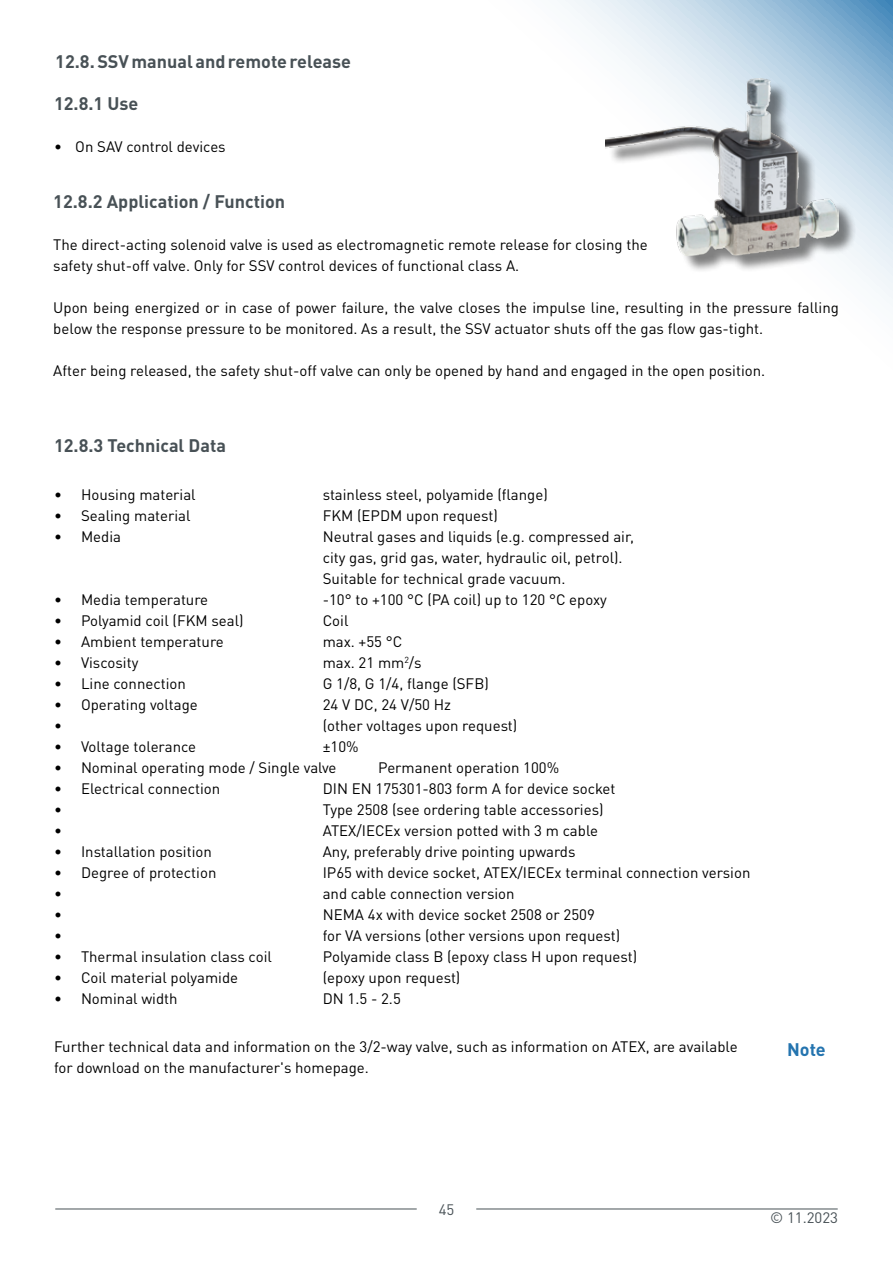
<style>
.page{position:relative;width:893px;height:1263px;background:#fff}
.page>*{position:absolute;margin:0;border:0;box-sizing:border-box;transform-origin:0 0}
.t1{font:700 18px "DIN Pro";color:#485156}
.t2{font:700 18px "DIN Pro";color:#2474af}
.t3{font:15px/21px "DIN Pro";color:#000}
.t4{font:15px "DIN Pro";color:#485156}
</style>
<div class="page">
<hr style="left:55px;top:1209px;width:362px;height:1px;background:#485156">
<hr style="left:476px;top:1209px;width:362px;height:1px;background:#485156">
<svg style="left:565px;top:0;width:328px;height:299px"></svg>
<div style="left:608px;top:82px;width:249px;height:192px;background:#000;opacity:.5"></div>
<img style="left:606px;top:79px;width:233px;height:177px">
<p class="t1" style="left:55px;top:46px;width:297px">12.8. SSV manual and remote release</p>
<p class="t1" style="left:54px;top:88px;width:86px">12.8.1 Use</p>
<p class="t3" style="left:54px;top:134px;width:173px">• On SAV control devices</p>
<p class="t1" style="left:53px;top:186px;width:233px">12.8.2 Application / Function</p>
<p class="t3" style="left:53px;top:232px;width:596px">The direct-acting solenoid valve is used as electromagnetic remote release for closing the safety shut-off valve. Only for SSV control devices of functional class A.</p>
<p class="t3" style="left:53px;top:295px;width:787px">Upon being energized or in case of power failure, the valve closes the impulse line, resulting in the pressure falling below the response pressure to be monitored. As a result, the SSV actuator shuts off the gas flow gas-tight.</p>
<p class="t3" style="left:53px;top:358px;width:713px">After being released, the safety shut-off valve can only be opened by hand and engaged in the open position.</p>
<p class="t1" style="left:54px;top:431px;width:173px">12.8.3 Technical Data</p>
<p class="t3" style="left:54px;top:483px;width:143px">• Housing material</p>
<p class="t3" style="left:323px;top:483px;width:227px">stainless steel, polyamide (flange)</p>
<p class="t3" style="left:54px;top:504px;width:138px">• Sealing material</p>
<p class="t3" style="left:323px;top:504px;width:177px">FKM (EPDM upon request)</p>
<p class="t3" style="left:54px;top:525px;width:69px">• Media</p>
<p class="t3" style="left:323px;top:525px;width:313px">Neutral gases and liquids (e.g. compressed air, city gas, grid gas, water, hydraulic oil, petrol).<br>Suitable for technical grade vacuum.</p>
<p class="t3" style="left:54px;top:588px;width:156px">• Media temperature</p>
<p class="t3" style="left:323px;top:588px;width:286px">-10° to +100 °C (PA coil) up to 120 °C epoxy</p>
<p class="t3" style="left:54px;top:609px;width:191px">• Polyamid coil (FKM seal)</p>
<p class="t3" style="left:323px;top:609px;width:27px">Coil</p>
<p class="t3" style="left:54px;top:630px;width:171px">• Ambient temperature</p>
<p class="t3" style="left:323px;top:630px;width:81px">max. +55 °C</p>
<p class="t3" style="left:54px;top:651px;width:86px">• Viscosity</p>
<p class="t3" style="left:323px;top:651px;width:100px">max. 21 mm<sup>2</sup>/s</p>
<p class="t3" style="left:54px;top:672px;width:133px">• Line connection</p>
<p class="t3" style="left:323px;top:672px;width:168px">G 1/8, G 1/4, flange (SFB)</p>
<p class="t3" style="left:54px;top:693px;width:145px">• Operating voltage</p>
<p class="t3" style="left:323px;top:693px;width:130px">24 V DC, 24 V/50 Hz</p>
<p class="t3" style="left:54px;top:714px;width:9px">•</p>
<p class="t3" style="left:323px;top:714px;width:196px">(other voltages upon request)</p>
<p class="t3" style="left:54px;top:735px;width:144px">• Voltage tolerance</p>
<p class="t3" style="left:323px;top:735px;width:37px">±10%</p>
<p class="t3" style="left:54px;top:756px;width:284px">• Nominal operating mode / Single valve</p>
<p class="t3" style="left:378px;top:756px;width:183px">Permanent operation 100%</p>
<p class="t3" style="left:54px;top:777px;width:168px">• Electrical connection</p>
<p class="t3" style="left:323px;top:777px;width:294px">DIN EN 175301-803 form A for device socket</p>
<p class="t3" style="left:54px;top:798px;width:9px">•</p>
<p class="t3" style="left:323px;top:798px;width:282px">Type 2508 (see ordering table accessories)</p>
<p class="t3" style="left:54px;top:819px;width:9px">•</p>
<p class="t3" style="left:323px;top:819px;width:277px">ATEX/IECEx version potted with 3 m cable</p>
<p class="t3" style="left:54px;top:840px;width:159px">• Installation position</p>
<p class="t3" style="left:323px;top:840px;width:254px">Any, preferably drive pointing upwards</p>
<p class="t3" style="left:54px;top:861px;width:164px">• Degree of protection</p>
<p class="t3" style="left:323px;top:861px;width:429px">IP65 with device socket, ATEX/IECEx terminal connection version</p>
<p class="t3" style="left:54px;top:882px;width:9px">•</p>
<p class="t3" style="left:323px;top:882px;width:193px">and cable connection version</p>
<p class="t3" style="left:54px;top:903px;width:9px">•</p>
<p class="t3" style="left:323px;top:903px;width:274px">NEMA 4x with device socket 2508 or 2509</p>
<p class="t3" style="left:54px;top:924px;width:9px">•</p>
<p class="t3" style="left:323px;top:924px;width:299px">for VA versions (other versions upon request)</p>
<p class="t3" style="left:54px;top:945px;width:219px">• Thermal insulation class coil</p>
<p class="t3" style="left:323px;top:945px;width:316px">Polyamide class B (epoxy class H upon request)</p>
<p class="t3" style="left:54px;top:966px;width:186px">• Coil material polyamide</p>
<p class="t3" style="left:323px;top:966px;width:139px">(epoxy upon request)</p>
<p class="t3" style="left:54px;top:987px;width:125px">• Nominal width</p>
<p class="t3" style="left:323px;top:987px;width:80px">DN 1.5 - 2.5</p>
<p class="t3" style="left:54px;top:1035px;width:685px">Further technical data and information on the 3/2-way valve, such as information on ATEX, are available for download on the manufacturer's homepage.</p>
<p class="t2" style="left:787px;top:1034px;width:40px">Note</p>
<p class="t4" style="left:439px;top:1197px;width:17px">45</p>
<p class="t4" style="left:770px;top:1206px;width:69px">© 11.2023</p>
</div>
